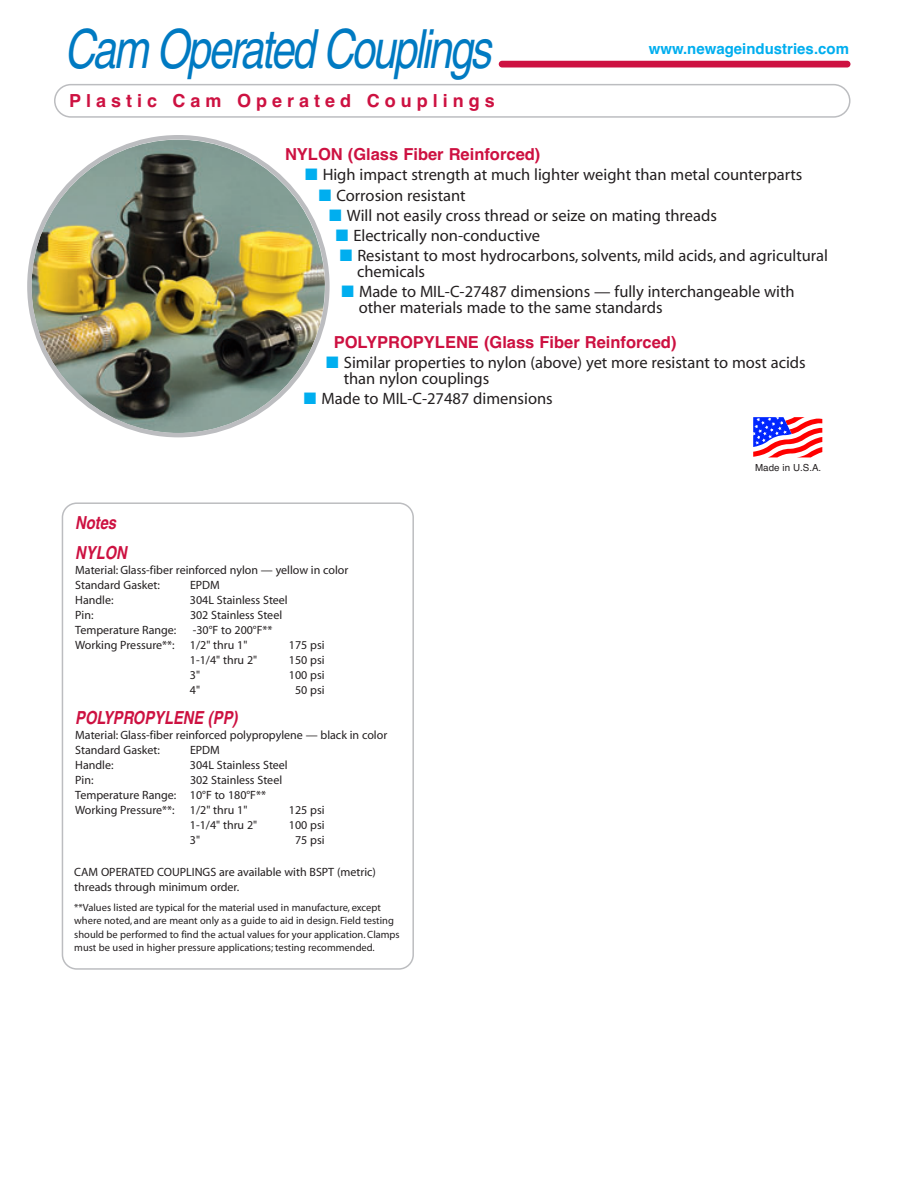
<style>
.page{position:relative;width:918px;height:1188px;background:#fff}
.page>*{position:absolute;margin:0;border:0;box-sizing:border-box;transform-origin:0 0}
.t1{font:italic 54px "Helvetica";color:#007ac2;scale:.78 1}
.t2{font:700 18px "Helvetica";letter-spacing:.28em;color:#cd1141}
.t3{font:italic 700 18px/30px "Helvetica";color:#cd1141;scale:.82 1}
.t4{font:16.5px/15.8px "Myriad";color:#231f20}
.t5{font:700 16.5px "Helvetica";color:#cd1141}
.t6{font:700 15px "Helvetica";color:#00aeef}
.t7{font:12px/15px "Myriad";color:#231f20}
.t8{font:10.5px/13.5px "Myriad";color:#231f20}
.t9{font:9.75px "Helvetica";color:#231f20}
.s1{color:#00aeef}
</style>
<div class="page">
<div style="left:499px;top:61px;width:351px;height:7px;background:#cd1141;border-radius:3px"></div>
<svg style="left:54px;top:84px;width:797px;height:34px"></svg>
<svg style="left:62px;top:502px;width:352px;height:468px"></svg>
<img style="left:27px;top:135px;width:303px;height:302px">
<svg style="left:768px;top:419px;width:55px;height:39px"></svg>
<svg style="left:753px;top:417px;width:69px;height:40px"></svg>
<h1 class="t1" style="left:64px;top:29px;width:559px">Cam Operated Couplings</h1>
<h2 class="t2" style="left:69px;top:95px;width:427px">Plastic Cam Operated Couplings</h2>
<p class="t6" style="left:649px;top:43px;width:202px">www.newageindustries.com</p>
<h3 class="t5" style="left:285px;top:148px;width:257px">NYLON (Glass Fiber Reinforced)</h3>
<h3 class="t4" style="left:305px;top:168px;width:499px"><span class="s1">■</span> High impact strength at much lighter weight than metal counterparts</h3>
<h3 class="t4" style="left:319px;top:189px;width:148px"><span class="s1">■</span> Corrosion resistant</h3>
<h3 class="t4" style="left:329px;top:209px;width:389px"><span class="s1">■</span> Will not easily cross thread or seize on mating threads</h3>
<h3 class="t4" style="left:336px;top:229px;width:206px"><span class="s1">■</span> Electrically non-conductive</h3>
<h3 class="t4" style="left:357px;top:249px;width:473px;text-indent:-17px"><span class="s1">■</span> Resistant to most hydrocarbons, solvents, mild acids, and agricultural chemicals</h3>
<h3 class="t4" style="left:359px;top:285px;width:438px;text-indent:-17px"><span class="s1">■</span> Made to MIL-C-27487 dimensions — fully interchangeable with other materials made to the same standards</h3>
<h3 class="t5" style="left:334px;top:336px;width:344px">POLYPROPYLENE (Glass Fiber Reinforced)</h3>
<h3 class="t4" style="left:344px;top:356px;width:464px;text-indent:-17px"><span class="s1">■</span> Similar properties to nylon (above) yet more resistant to most acids than nylon couplings</h3>
<h3 class="t4" style="left:304px;top:392px;width:250px"><span class="s1">■</span> Made to MIL-C-27487 dimensions</h3>
<h2 class="t3" style="left:75px;top:510px;width:68px">Notes<br>NYLON</h2>
<p class="t7" style="left:75px;top:563px;width:275px">Material: Glass-fiber reinforced nylon — yellow in color<br>Standard Gasket:</p>
<p class="t7" style="left:190px;top:578px;width:31px">EPDM</p>
<p class="t7" style="left:75px;top:593px;width:40px">Handle:</p>
<p class="t7" style="left:190px;top:593px;width:99px">304L Stainless Steel</p>
<p class="t7" style="left:75px;top:608px;width:20px">Pin:</p>
<p class="t7" style="left:190px;top:608px;width:94px">302 Stainless Steel</p>
<p class="t7" style="left:75px;top:623px;width:103px">Temperature Range:</p>
<p class="t7" style="left:193px;top:623px;width:81px">-30°F to 200°F**</p>
<p class="t7" style="left:75px;top:638px;width:101px">Working Pressure**:</p>
<p class="t7" style="left:190px;top:638px;width:59px">1/2" thru 1"</p>
<p class="t7" style="left:289px;top:638px;width:37px">175 psi</p>
<p class="t7" style="left:190px;top:653px;width:69px">1-1/4" thru 2"</p>
<p class="t7" style="left:289px;top:653px;width:37px">150 psi</p>
<p class="t7" style="left:190px;top:668px;width:12px">3"</p>
<p class="t7" style="left:289px;top:668px;width:37px">100 psi</p>
<p class="t7" style="left:190px;top:683px;width:12px">4"</p>
<p class="t7" style="left:295px;top:683px;width:31px">50 psi</p>
<h2 class="t3" style="left:75px;top:705px;width:203px">POLYPROPYLENE (PP)</h2>
<p class="t7" style="left:75px;top:728px;width:314px">Material: Glass-fiber reinforced polypropylene — black in color<br>Standard Gasket:</p>
<p class="t7" style="left:190px;top:743px;width:31px">EPDM</p>
<p class="t7" style="left:75px;top:758px;width:40px">Handle:</p>
<p class="t7" style="left:190px;top:758px;width:99px">304L Stainless Steel</p>
<p class="t7" style="left:75px;top:773px;width:20px">Pin:</p>
<p class="t7" style="left:75px;top:773px;width:208px;text-indent:115px">302 Stainless Steel<br>Temperature Range: 10°F to 180°F**<br>Working Pressure**:</p>
<p class="t7" style="left:190px;top:803px;width:59px">1/2" thru 1"</p>
<p class="t7" style="left:289px;top:803px;width:37px">125 psi</p>
<p class="t7" style="left:190px;top:818px;width:69px">1-1/4" thru 2"</p>
<p class="t7" style="left:289px;top:818px;width:37px">100 psi</p>
<p class="t7" style="left:190px;top:833px;width:12px">3"</p>
<p class="t7" style="left:295px;top:833px;width:31px">75 psi</p>
<p class="t7" style="left:74px;top:866px;width:303px">CAM OPERATED COUPLINGS are available with BSPT (metric) threads through minimum order.</p>
<p class="t8" style="left:74px;top:901px;width:327px">**Values listed are typical for the material used in manufacture, except where noted, and are meant only as a guide to aid in design. Field testing should be performed to find the actual values for your application. Clamps must be used in higher pressure applications; testing recommended.</p>
<p class="t9" style="left:755px;top:464px;width:68px">Made in U.S.A.</p>
</div>
